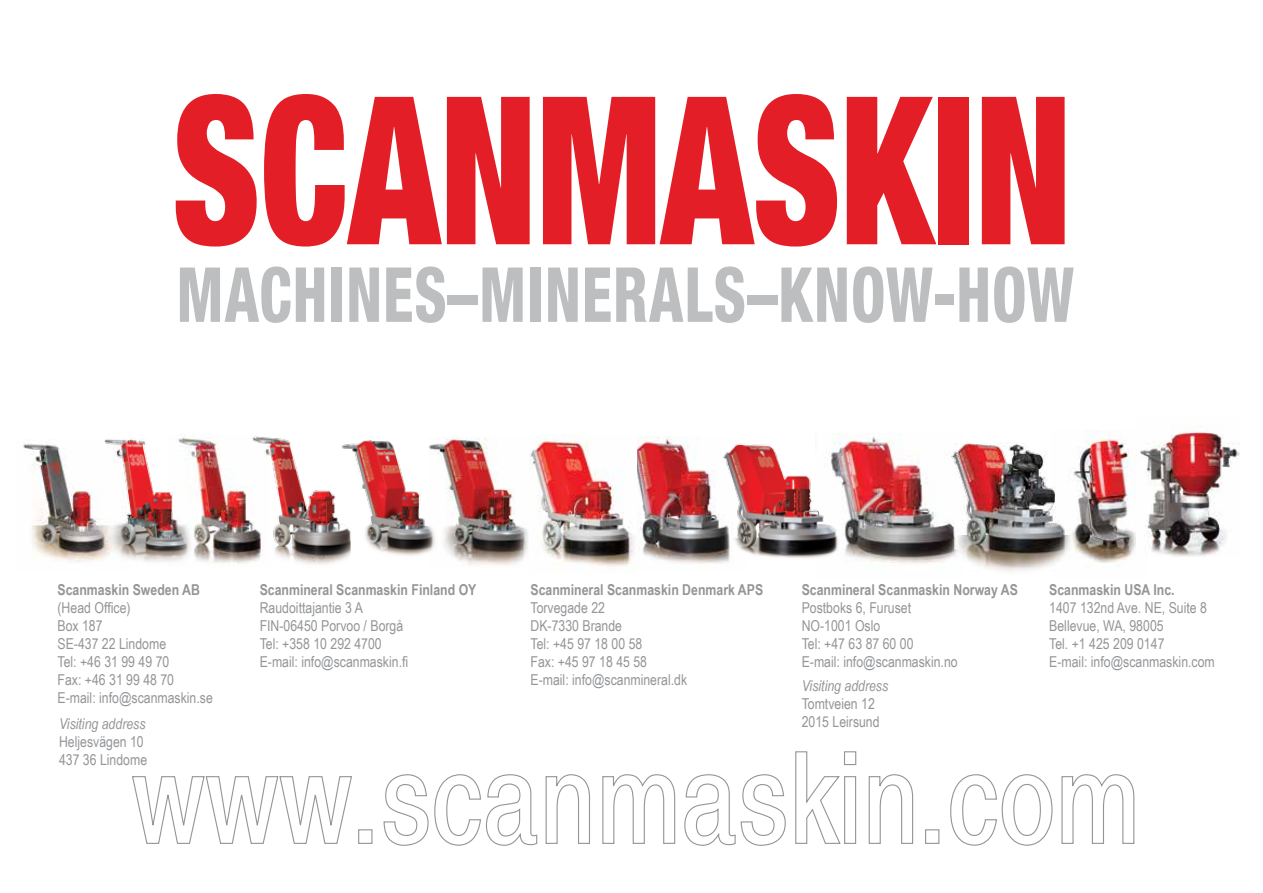
<style>
.page{position:relative;width:1263px;height:893px;background:#fff}
.page>*{position:absolute;margin:0;border:0;box-sizing:border-box;transform-origin:0 0}
.t1{font:900 condensed 206.4px "Helvetica Neue";color:#e41e26;scale:.8 1}
.t2{font:800 condensed 76.05px "Helvetica Neue LT Std";letter-spacing:.015em;color:#bcbec0;scale:.8 1}
.t3{font:15px/18px "Arial Narrow";color:#939598}
.t4{font:700 15px "Arial Narrow";color:#939598}
.t5{font:italic 15px "Arial Narrow";color:#939598}
</style>
<div class="page">
<svg style="left:132px;top:776px;width:241px;height:68px"></svg>
<svg style="left:383px;top:774px;width:155px;height:72px"></svg>
<svg style="left:545px;top:774px;width:45px;height:70px"></svg>
<svg style="left:602px;top:774px;width:74px;height:70px"></svg>
<svg style="left:684px;top:774px;width:102px;height:72px"></svg>
<svg style="left:795px;top:751px;width:62px;height:93px"></svg>
<svg style="left:868px;top:774px;width:46px;height:70px"></svg>
<svg style="left:925px;top:829px;width:15px;height:15px"></svg>
<svg style="left:950px;top:774px;width:103px;height:72px"></svg>
<svg style="left:1061px;top:774px;width:74px;height:70px"></svg>
<img style="left:441px;top:437px;width:88px;height:129px">
<img style="left:1083px;top:430px;width:53px;height:133px">
<img style="left:637px;top:437px;width:87px;height:127px">
<img style="left:530px;top:434px;width:104px;height:133px">
<img style="left:182px;top:435px;width:63px;height:129px">
<img style="left:23px;top:443px;width:81px;height:119px">
<img style="left:361px;top:440px;width:80px;height:116px">
<img style="left:104px;top:438px;width:90px;height:126px">
<img style="left:245px;top:436px;width:116px;height:128px">
<img style="left:841px;top:433px;width:103px;height:130px">
<img style="left:721px;top:433px;width:120px;height:129px">
<img style="left:944px;top:442px;width:139px;height:130px">
<img style="left:1136px;top:426px;width:103px;height:131px">
<h1 class="t1" style="left:172px;top:1px;width:1126px">SCANMASKIN</h1>
<h2 class="t2" style="left:176px;top:248px;width:1123px">MACHINES–MINERALS–KNOW-HOW</h2>
<p class="t4" style="left:58px;top:578px;width:144px">Scanmaskin Sweden AB</p>
<p class="t3" style="left:58px;top:598px;width:157px">(Head Office)<br>Box 187<br>SE-437 22 Lindome<br>Tel: +46 31 99 49 70<br>Fax: +46 31 99 48 70<br>E-mail: info@scanmaskin.se</p>
<p class="t5" style="left:59px;top:714px;width:88px">Visiting address</p>
<p class="t3" style="left:59px;top:733px;width:90px">Heljesvägen 10<br>437 36 Lindome</p>
<p class="t4" style="left:260px;top:578px;width:218px">Scanmineral Scanmaskin Finland OY</p>
<p class="t3" style="left:260px;top:598px;width:150px">Raudoittajantie 3 A<br>FIN-06450 Porvoo / Borgå<br>Tel: +358 10 292 4700<br>E-mail: info@scanmaskin.fi</p>
<p class="t4" style="left:530px;top:578px;width:234px">Scanmineral Scanmaskin Denmark APS</p>
<p class="t3" style="left:530px;top:598px;width:158px">Torvegade 22<br>DK-7330 Brande<br>Tel: +45 97 18 00 58<br>Fax: +45 97 18 45 58<br>E-mail: info@scanmineral.dk</p>
<p class="t4" style="left:802px;top:578px;width:218px">Scanmineral Scanmaskin Norway AS</p>
<p class="t3" style="left:802px;top:598px;width:158px">Postboks 6, Furuset<br>NO-1001 Oslo<br>Tel: +47 63 87 60 00<br>E-mail: info@scanmaskin.no</p>
<p class="t5" style="left:802px;top:675px;width:88px">Visiting address</p>
<p class="t3" style="left:802px;top:694px;width:79px">Tomtveien 12<br>2015 Leirsund</p>
<p class="t4" style="left:1049px;top:578px;width:127px">Scanmaskin USA Inc.</p>
<p class="t3" style="left:1049px;top:598px;width:167px">1407 132nd Ave. NE, Suite 8<br>Bellevue, WA, 98005<br>Tel. +1 425 209 0147<br>E-mail: info@scanmaskin.com</p>
</div>
